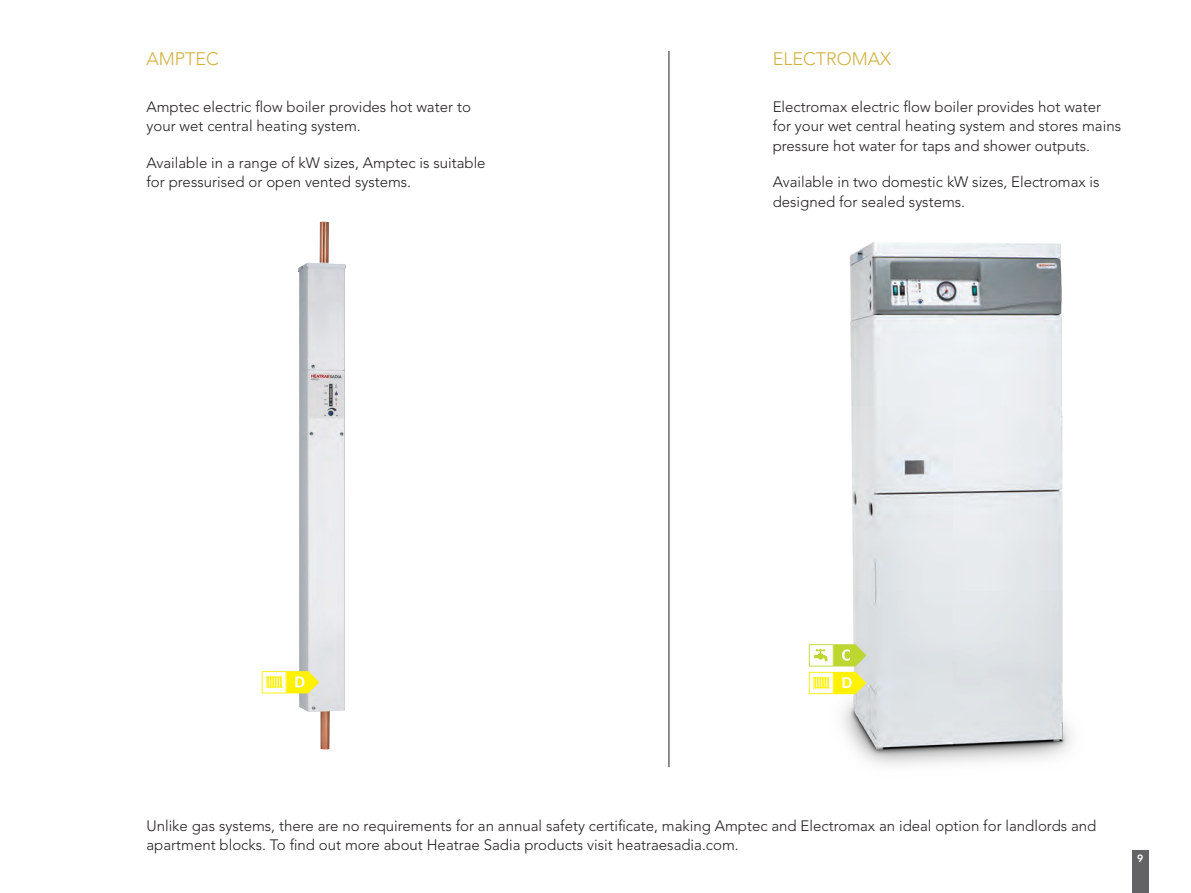
<style>
.page{position:relative;width:1191px;height:893px;background:#fff}
.page>*{position:absolute;margin:0;border:0;box-sizing:border-box;transform-origin:0 0}
.t1{font:300 18px "Avenir LT Std";color:#d0b240}
.t2{font:300 15px/19.5px "Avenir LT Std";color:#231f20}
.t3{font:800 10.5px "Avenir LT Std";color:#fff}
</style>
<div class="page">
<div style="left:1132px;top:850px;width:16px;height:43px;background:#636366"></div>
<img style="left:808px;top:242px;width:263px;height:523px">
<hr style="left:668px;top:51px;width:1px;height:716px;background:#231f20">
<img style="left:298px;top:222px;width:48px;height:528px">
<svg style="left:809px;top:644px;width:57px;height:22px"></svg>
<svg style="left:809px;top:672px;width:57px;height:22px"></svg>
<svg style="left:262px;top:671px;width:57px;height:22px"></svg>
<p class="t1" style="left:146px;top:48px;width:74px">AMPTEC</p>
<p class="t2" style="left:146px;top:97px;width:326px">Amptec electric flow boiler provides hot water to your wet central heating system.</p>
<p class="t2" style="left:146px;top:153px;width:340px">Available in a range of kW sizes, Amptec is suitable for pressurised or open vented systems.</p>
<p class="t1" style="left:772px;top:48px;width:120px">ELECTROMAX</p>
<p class="t2" style="left:772px;top:97px;width:350px">Electromax electric flow boiler provides hot water for your wet central heating system and stores mains pressure hot water for taps and shower outputs.</p>
<p class="t2" style="left:772px;top:172px;width:328px">Available in two domestic kW sizes, Electromax is designed for sealed systems.</p>
<p class="t2" style="left:146px;top:816px;width:951px">Unlike gas systems, there are no requirements for an annual safety certificate, making Amptec and Electromax an ideal option for landlords and apartment blocks. To find out more about Heatrae Sadia products visit heatraesadia.com.</p>
<p class="t3" style="left:1137px;top:853px;width:8px">9</p>
</div>
